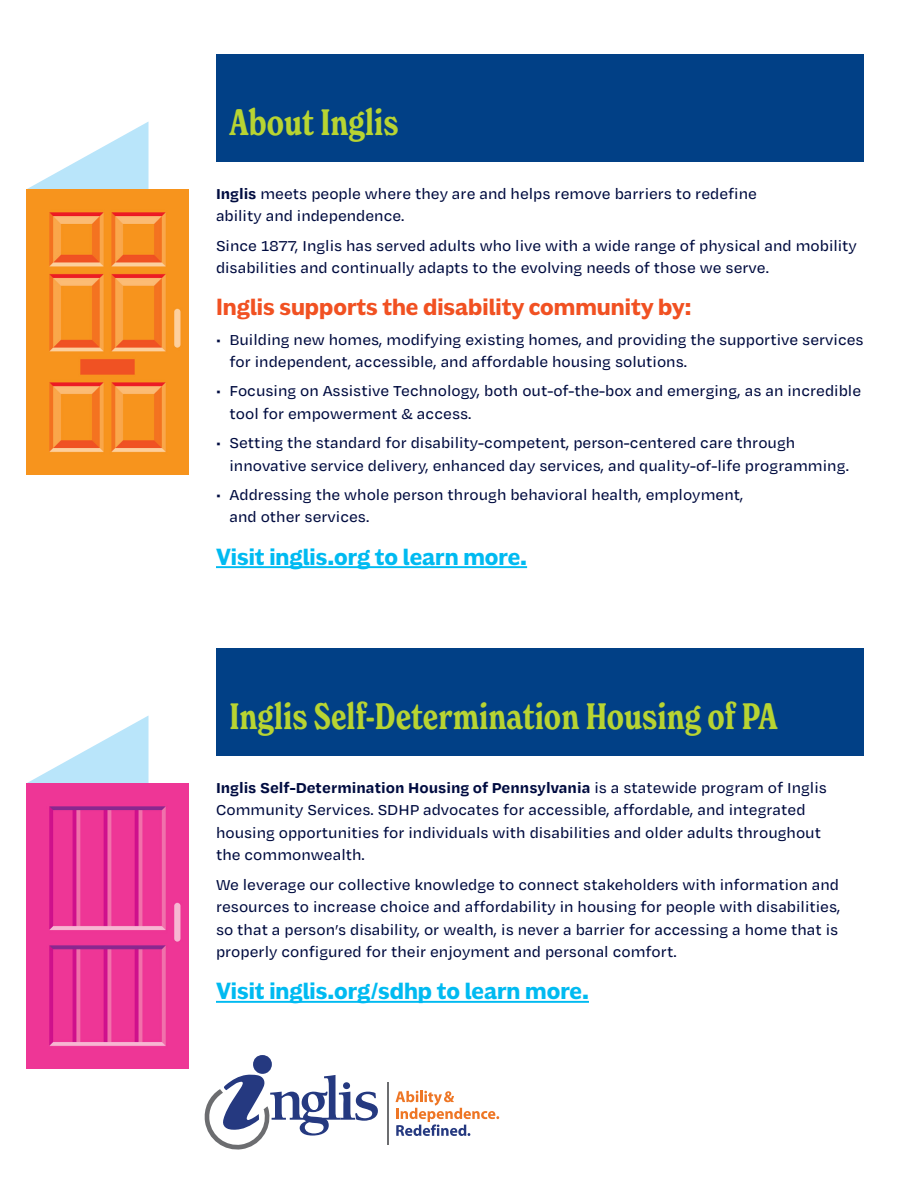
<style>
.page{position:relative;width:918px;height:1188px;background:#fff}
.page>*{position:absolute;margin:0;border:0;box-sizing:border-box;transform-origin:0 0}
.H1_24_24_New_Spirit_SemiBold_Cond{font:600 condensed 36px "New Spirit";color:#b8d432}
.t1{font:700 24px "Americane";color:#00baf1}
.t2{font:700 24px "Americane";color:#f15122}
.Paragraph_Style_1{font:100 16.5px/22.5px "Degular Var Text";color:#000c40}
</style>
<div class="page">
<hr style="left:216px;top:566px;width:311px;height:2px;background:#00baf1">
<hr style="left:216px;top:1001px;width:373px;height:2px;background:#00baf1">
<div style="left:216px;top:54px;width:648px;height:108px;background:#014086"></div>
<div style="left:216px;top:648px;width:648px;height:108px;background:#014086"></div>
<img style="left:27px;top:189px;width:162px;height:285px">
<img style="left:27px;top:783px;width:162px;height:285px">
<svg style="left:204px;top:1074px;width:174px;height:76px"></svg>
<div style="left:253px;top:1055px;width:19px;height:19px;background:#253980;border-radius:50%"></div>
<svg style="left:396px;top:1091px;width:103px;height:45px"></svg>
<hr style="left:387px;top:1082px;width:1px;height:63px;background:#6c6d70">
<svg style="left:27px;top:122px;width:121px;height:67px"></svg>
<svg style="left:27px;top:716px;width:121px;height:67px"></svg>
<p class="H1_24_24_New_Spirit_SemiBold_Cond" style="left:230px;top:100px;width:171px">About Inglis</p>
<p class="Paragraph_Style_1" style="left:216px;top:182px;width:542px">Inglis meets people where they are and helps remove barriers to redefine ability and independence.</p>
<p class="Paragraph_Style_1" style="left:216px;top:234px;width:643px">Since 1877, Inglis has served adults who live with a wide range of physical and mobility disabilities and continually adapts to the evolving needs of those we serve.</p>
<h3 class="t2" style="left:216px;top:293px;width:477px">Inglis supports the disability community by:</h3>
<p class="Paragraph_Style_1" style="left:230px;top:328px;width:636px;text-indent:-14px">• Building new homes, modifying existing homes, and providing the supportive services for independent, accessible, and affordable housing solutions.</p>
<p class="Paragraph_Style_1" style="left:230px;top:380px;width:633px;text-indent:-14px">• Focusing on Assistive Technology, both out-of-the-box and emerging, as an incredible tool for empowerment &amp; access.</p>
<p class="Paragraph_Style_1" style="left:230px;top:431px;width:621px;text-indent:-14px">• Setting the standard for disability-competent, person-centered care through innovative service delivery, enhanced day services, and quality-of-life programming.</p>
<p class="Paragraph_Style_1" style="left:230px;top:483px;width:515px;text-indent:-14px">• Addressing the whole person through behavioral health, employment, and other services.</p>
<h3 class="t1" style="left:216px;top:542px;width:313px">Visit inglis.org to learn more.</h3>
<p class="H1_24_24_New_Spirit_SemiBold_Cond" style="left:230px;top:694px;width:550px">Inglis Self-Determination Housing of PA</p>
<p class="Paragraph_Style_1" style="left:216px;top:776px;width:612px">Inglis Self-Determination Housing of Pennsylvania is a statewide program of Inglis Community Services. SDHP advocates for accessible, affordable, and integrated housing opportunities for individuals with disabilities and older adults throughout the commonwealth.</p>
<p class="Paragraph_Style_1" style="left:216px;top:873px;width:626px">We leverage our collective knowledge to connect stakeholders with information and resources to increase choice and affordability in housing for people with disabilities, so that a person’s disability, or wealth, is never a barrier for accessing a home that is properly configured for their enjoyment and personal comfort.</p>
<h3 class="t1" style="left:216px;top:977px;width:374px">Visit inglis.org/sdhp to learn more.</h3>
</div>
